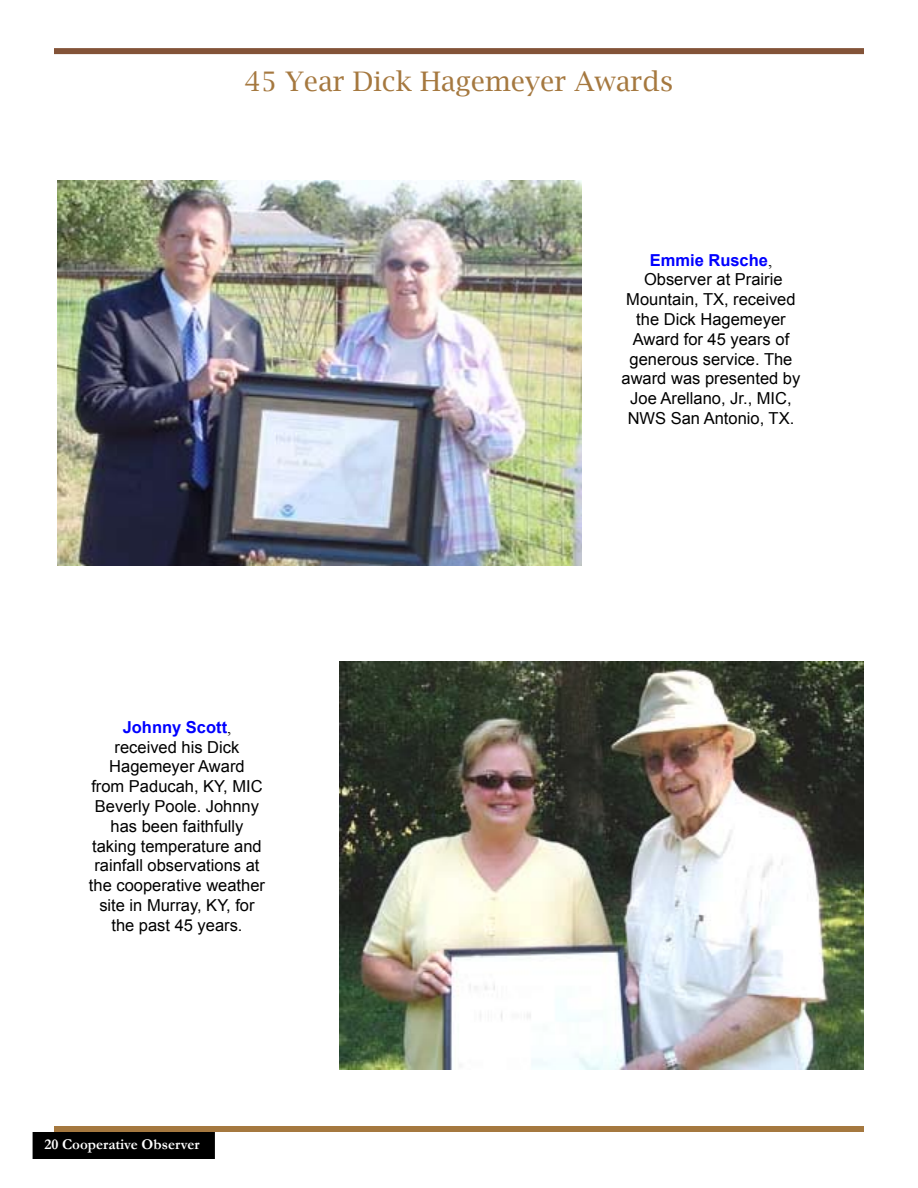
<style>
.page{position:relative;width:918px;height:1188px;background:#fff}
.page>*{position:absolute;margin:0;border:0;box-sizing:border-box;transform-origin:0 0}
.t1{font:27px "Lucida Bright";color:#a5783f}
.t2{font:16.5px/19.8px "Arial";color:#000;text-align:center}
.t3{font:700 15px "Garamond";color:#fff}
.s1{font-weight:700;color:#00f}
.s2{font-family:"Times New Roman"}
</style>
<div class="page">
<div style="left:33px;top:1133px;width:181px;height:25px;background:#000"></div>
<div style="left:33px;top:1132px;width:182px;height:27px;border:2px solid #000"></div>
<div style="left:54px;top:1126px;width:810px;height:6px;background:#a5783f"></div>
<div style="left:54px;top:48px;width:810px;height:6px;background:#835338"></div>
<img style="left:57px;top:180px;width:525px;height:386px">
<img style="left:339px;top:662px;width:525px;height:408px">
<h1 class="t1" style="left:245px;top:66px;width:430px">45 Year Dick Hagemeyer Awards</h1>
<p class="t2" style="left:89px;top:717px;width:178px"><span class="s1">Johnny Scott</span><span class="s2">,<br></span>received his Dick<br>Hagemeyer Award<br>from Paducah, KY, MIC<br>Beverly Poole. Johnny has been faithfully taking temperature and rainfall observations at the cooperative weather site in Murray, KY, for the past 45 years.</p>
<p class="t3" style="left:44px;top:1134px;width:157px">20 Cooperative Observer</p>
<p class="t2" style="left:622px;top:250px;width:180px"><span class="s1">Emmie Rusche</span><span class="s2">,<br></span>Observer at Prairie<br>Mountain, TX, received the Dick Hagemeyer<br>Award for 45 years of generous service. The award was presented by<br>Joe Arellano, Jr., MIC,<br>NWS San Antonio, TX.</p>
</div>
